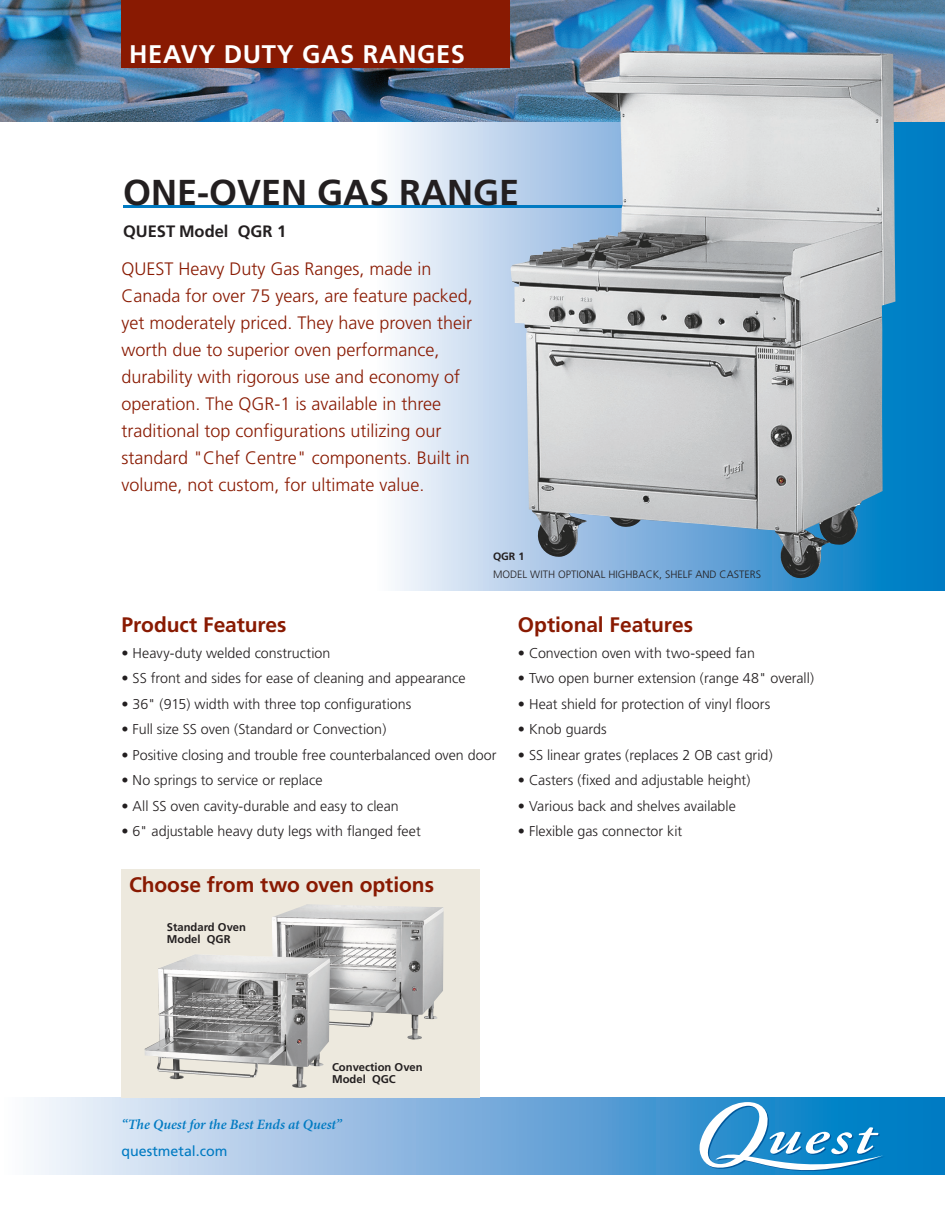
<style>
.page{position:relative;width:945px;height:1215px;background:#fff}
.page>*{position:absolute;margin:0;border:0;box-sizing:border-box;transform-origin:0 0}
.t1{font:700 36px "Frutiger";color:#231f20}
.Body_9_5pt_12{font:700 25.5px "Frutiger";letter-spacing:.025em;color:#fff}
.subhead{font:700 21px "Frutiger";letter-spacing:-.005em;color:#891a02}
.Intro_Text{font:300 18px/27px "Frutiger";color:#891a02}
.Mode{font:700 16.5px "Frutiger";color:#231f20}
.Larger_Bullets-11_13{font:300 14.25px "Frutiger";color:#231f20}
.Body_9_5pt{font:300 14.25px "Frutiger";color:#231f20}
.Body_9_5pt-2{font:italic 600 14.25px "Minion Pro";letter-spacing:-.005em;color:#007ac2}
.Body_9_5pt-3{font:14.25px "Frutiger";color:#007ac2}
.Small_model{font:700 11.25px "Frutiger";color:#231f20}
.Body_9_5pt-4{font:300 10.65px/18px "Frutiger";color:#231f20}
.s1{font-weight:700}
</style>
<div class="page">
<div style="left:375px;top:14px;width:570px;height:576px;background:linear-gradient(to right,#fff3fb,#0071c0)"></div>
<hr style="left:123px;top:205px;width:499px;height:3px;background:#007ac2">
<img style="left:0;top:0;width:945px;height:122px">
<div style="left:121px;top:0;width:389px;height:68px;background:#891a02"></div>
<div style="left:0;top:1098px;width:945px;height:76px;background:linear-gradient(to right,#fff3fb,#0070bf)"></div>
<svg style="left:697px;top:1102px;width:188px;height:73px"></svg>
<img style="left:511px;top:51px;width:384px;height:528px">
<div style="left:121px;top:870px;width:359px;height:228px;background:#ede9de"></div>
<img style="left:272px;top:904px;width:172px;height:136px">
<img style="left:145px;top:954px;width:185px;height:134px">
<p class="Body_9_5pt_12" style="left:129px;top:39px;width:337px">HEAVY DUTY GAS RANGES</p>
<p class="t1" style="left:123px;top:171px;width:398px">ONE-OVEN GAS RANGE</p>
<p class="Mode" style="left:123px;top:221px;width:165px">QUEST Model QGR 1</p>
<p class="Intro_Text" style="left:121px;top:255px;width:353px">QUEST Heavy Duty Gas Ranges, made in Canada for over 75 years, are feature packed, yet moderately priced. They have proven their worth due to superior oven performance, durability with rigorous use and economy of operation. The QGR-1 is available in three traditional top configurations utilizing our standard "Chef Centre" components. Built in volume, not custom, for ultimate value.</p>
<p class="Body_9_5pt-4" style="left:493px;top:547px;width:270px"><span class="s1">QGR 1<br></span>MODEL WITH OPTIONAL HIGHBACK, SHELF AND CASTERS</p>
<p class="subhead" style="left:122px;top:613px;width:167px">Product Features</p>
<p class="Body_9_5pt" style="left:122px;top:645px;width:210px">• Heavy-duty welded construction</p>
<p class="Larger_Bullets-11_13" style="left:122px;top:670px;width:345px">• SS front and sides for ease of cleaning and appearance</p>
<p class="Larger_Bullets-11_13" style="left:122px;top:696px;width:291px">• 36" (915) width with three top configurations</p>
<p class="Larger_Bullets-11_13" style="left:122px;top:721px;width:266px">• Full size SS oven (Standard or Convection)</p>
<p class="Larger_Bullets-11_13" style="left:122px;top:747px;width:377px">• Positive closing and trouble free counterbalanced oven door</p>
<p class="Larger_Bullets-11_13" style="left:122px;top:772px;width:202px">• No springs to service or replace</p>
<p class="Larger_Bullets-11_13" style="left:122px;top:798px;width:279px">• All SS oven cavity-durable and easy to clean</p>
<p class="Larger_Bullets-11_13" style="left:122px;top:823px;width:301px">• 6" adjustable heavy duty legs with flanged feet</p>
<p class="subhead" style="left:129px;top:872px;width:307px">Choose from two oven options</p>
<p class="Small_model" style="left:167px;top:921px;width:81px">Standard Oven</p>
<p class="Small_model" style="left:167px;top:933px;width:65px">Model QGR</p>
<p class="subhead" style="left:518px;top:613px;width:177px">Optional Features</p>
<p class="Larger_Bullets-11_13" style="left:518px;top:645px;width:239px">• Convection oven with two-speed fan</p>
<p class="Larger_Bullets-11_13" style="left:518px;top:670px;width:298px">• Two open burner extension (range 48" overall)</p>
<p class="Larger_Bullets-11_13" style="left:518px;top:696px;width:254px">• Heat shield for protection of vinyl floors</p>
<p class="Larger_Bullets-11_13" style="left:518px;top:721px;width:90px">• Knob guards</p>
<p class="Larger_Bullets-11_13" style="left:518px;top:747px;width:256px">• SS linear grates (replaces 2 OB cast grid)</p>
<p class="Body_9_5pt" style="left:518px;top:772px;width:234px">• Casters (fixed and adjustable height)</p>
<p class="Larger_Bullets-11_13" style="left:518px;top:798px;width:220px">• Various back and shelves available</p>
<p class="Larger_Bullets-11_13" style="left:518px;top:823px;width:166px">• Flexible gas connector kit</p>
<p class="Small_model" style="left:332px;top:1061px;width:92px">Convection Oven</p>
<p class="Small_model" style="left:332px;top:1073px;width:65px">Model QGC</p>
<p class="Body_9_5pt-2" style="left:121px;top:1114px;width:222px">“The Quest for the Best Ends at Quest”</p>
<p class="Body_9_5pt-3" style="left:121px;top:1143px;width:108px">questmetal.com</p>
</div>
